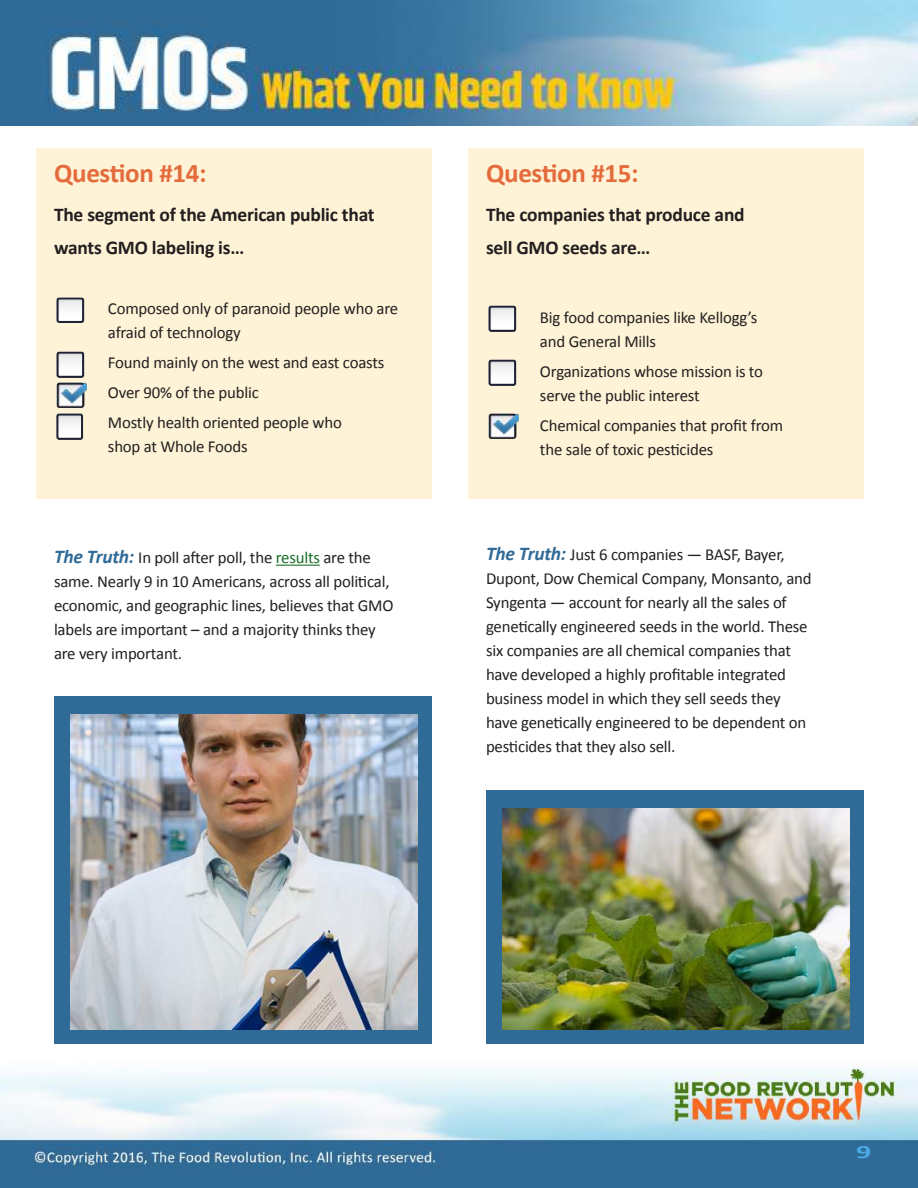
<style>
.page{position:relative;width:918px;height:1188px;background:#fff}
.page>*{position:absolute;margin:0;border:0;box-sizing:border-box;transform-origin:0 0}
.t1{font:700 27px "Calibri";letter-spacing:-.01em;color:#e46b3c}
.t2{font:700 19.5px/33px "Calibri";letter-spacing:-.01em;color:#231f20}
.t3{font:700 18.75px "Calibri";color:#49aae4;scale:1.6 1}
.t4{font:16.8px/24px "Calibri";letter-spacing:-.01em;color:#231f20}
.s1{font-weight:700;font-style:italic;font-size:19.5px;color:#306a97}
.s2{color:#196e26}
</style>
<div class="page">
<img style="left:0;top:1063px;width:918px;height:125px">
<img style="left:0;top:0;width:918px;height:126px">
<div style="left:468px;top:148px;width:396px;height:351px;background:#fef3d6"></div>
<div style="left:36px;top:148px;width:396px;height:351px;background:#fef3d6"></div>
<hr style="left:276px;top:565px;width:44px;height:1px;background:#196e26">
<div style="left:54px;top:697px;width:378px;height:347px;background:#306a97"></div>
<img style="left:70px;top:715px;width:348px;height:315px">
<div style="left:486px;top:790px;width:378px;height:254px;background:#306a97"></div>
<img style="left:502px;top:808px;width:348px;height:222px">
<img style="left:488px;top:413px;width:31px;height:26px">
<img style="left:488px;top:359px;width:29px;height:27px">
<img style="left:488px;top:305px;width:29px;height:27px">
<img style="left:56px;top:413px;width:28px;height:27px">
<img style="left:56px;top:382px;width:31px;height:26px">
<img style="left:56px;top:351px;width:29px;height:27px">
<img style="left:56px;top:297px;width:29px;height:26px">
<h1 class="t1" style="left:54px;top:156px;width:154px">Question #14:</h1>
<p class="t2" style="left:54px;top:198px;width:322px">The segment of the American public that wants GMO labeling is…</p>
<p class="t4" style="left:108px;top:297px;width:292px">Composed only of paranoid people who are afraid of technology</p>
<p class="t4" style="left:108px;top:348px;width:278px;line-height:30px">Found mainly on the west and east coasts<br>Over 90% of the public<br>Mostly health oriented people who</p>
<p class="t4" style="left:108px;top:435px;width:141px">shop at Whole Foods</p>
<p class="t4" style="left:54px;top:546px;width:341px"><span class="s1">The Truth:</span> In poll after poll, the <span class="s2">results</span> are the same. Nearly 9 in 10 Americans, across all political, economic, and geographic lines, believes that GMO labels are important – and a majority thinks they are very important.</p>
<h1 class="t1" style="left:486px;top:156px;width:154px">Question #15:</h1>
<p class="t2" style="left:486px;top:198px;width:260px">The companies that produce and sell GMO seeds are…</p>
<p class="t4" style="left:540px;top:306px;width:219px">Big food companies like Kellogg’s and General Mills</p>
<p class="t4" style="left:540px;top:360px;width:225px">Organizations whose mission is to serve the public interest</p>
<p class="t4" style="left:540px;top:414px;width:245px">Chemical companies that profit from the sale of toxic pesticides</p>
<p class="t4" style="left:486px;top:543px;width:327px"><span class="s1">The Truth:</span> Just 6 companies — BASF, Bayer, Dupont, Dow Chemical Company, Monsanto, and Syngenta — account for nearly all the sales of genetically engineered seeds in the world. These six companies are all chemical companies that have developed a highly profitable integrated business model in which they sell seeds they have genetically engineered to be dependent on pesticides that they also sell.</p>
<p class="t3" style="left:856px;top:1140px;width:11px">9</p>
</div>
